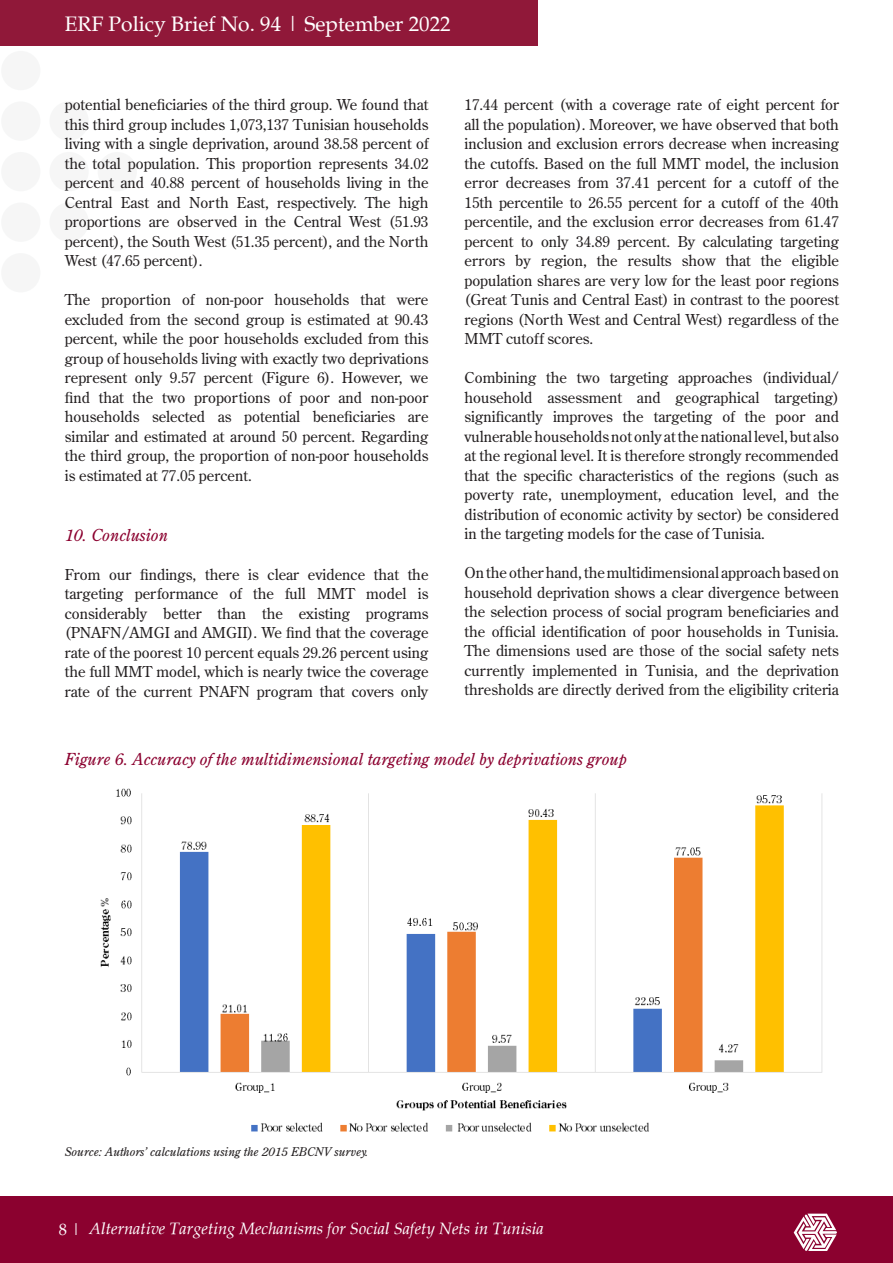
<style>
.page{position:relative;width:893px;height:1263px;background:#fff}
.page>*{position:absolute;margin:0;border:0;box-sizing:border-box;transform-origin:0 0}
.t1{font:21px "Palatia";color:#fff}
.Paragraph_2020{font:italic 16.5px "Century Old Style Std";color:#8b012f}
.t2{font:italic 16.5px "Palatia";color:#fff}
.Paragraph_2020-2{font:15px/19.5px "Century Old Style Std";color:#231f20;text-align:justify}
.t3{font:italic 12px "Century Old Style Std";color:#231f20}
.s1{font-style:normal}
</style>
<div class="page">
<div style="left:0;top:0;width:538px;height:45px;background:#901839"></div>
<div style="left:0;top:1196px;width:893px;height:67px;background:#8b012f"></div>
<svg style="left:794px;top:1213px;width:43px;height:38px"></svg>
<div style="left:1px;top:51px;width:39px;height:39px;background:#f6f6f6;border-radius:50%"></div>
<div style="left:1px;top:101px;width:39px;height:40px;background:#f6f6f6;border-radius:50%"></div>
<div style="left:1px;top:152px;width:39px;height:39px;background:#f6f6f6;border-radius:50%"></div>
<div style="left:1px;top:202px;width:39px;height:40px;background:#f6f6f6;border-radius:50%"></div>
<div style="left:49px;top:101px;width:40px;height:40px;background:#f6f6f6;border-radius:50%"></div>
<div style="left:49px;top:152px;width:40px;height:39px;background:#f6f6f6;border-radius:50%"></div>
<div style="left:49px;top:202px;width:40px;height:40px;background:#f6f6f6;border-radius:50%"></div>
<div style="left:98px;top:152px;width:39px;height:39px;background:#f6f6f6;border-radius:50%"></div>
<img style="left:100px;top:788px;width:723px;height:344px">
<h1 class="t1" style="left:65px;top:11px;width:387px">ERF Policy Brief No. 94 | September 2022</h1>
<p class="Paragraph_2020-2" style="left:65px;top:95px;width:365px">potential beneficiaries of the third group. We found that this third group includes 1,073,137 Tunisian households living with a single deprivation, around 38.58 percent of the total population. This proportion represents 34.02 percent and 40.88 percent of households living in the Central East and North East, respectively. The high proportions are observed in the Central West (51.93 percent), the South West (51.35 percent), and the North West (47.65 percent).</p>
<p class="Paragraph_2020-2" style="left:65px;top:290px;width:365px">The proportion of non-poor households that were excluded from the second group is estimated at 90.43 percent, while the poor households excluded from this group of households living with exactly two deprivations represent only 9.57 percent (Figure 6). However, we find that the two proportions of poor and non-poor households selected as potential beneficiaries are similar and estimated at around 50 percent. Regarding the third group, the proportion of non-poor households is estimated at 77.05 percent.</p>
<p class="Paragraph_2020" style="left:65px;top:524px;width:105px">10. Conclusion</p>
<p class="Paragraph_2020-2" style="left:65px;top:564px;width:365px">From our findings, there is clear evidence that the targeting performance of the full MMT model is considerably better than the existing programs (PNAFN/AMGI and AMGII). We find that the coverage rate of the poorest 10 percent equals 29.26 percent using the full MMT model, which is nearly twice the coverage rate of the current PNAFN program that covers only</p>
<p class="Paragraph_2020-2" style="left:464px;top:95px;width:376px">17.44 percent (with a coverage rate of eight percent for all the population). Moreover, we have observed that both inclusion and exclusion errors decrease when increasing the cutoffs. Based on the full MMT model, the inclusion error decreases from 37.41 percent for a cutoff of the 15th percentile to 26.55 percent for a cutoff of the 40th percentile, and the exclusion error decreases from 61.47 percent to only 34.89 percent. By calculating targeting errors by region, the results show that the eligible population shares are very low for the least poor regions (Great Tunis and Central East) in contrast to the poorest regions (North West and Central West) regardless of the MMT cutoff scores.</p>
<p class="Paragraph_2020-2" style="left:464px;top:368px;width:376px">Combining the two targeting approaches (individual/ household assessment and geographical targeting) significantly improves the targeting of the poor and vulnerable households not only at the national level, but also at the regional level. It is therefore strongly recommended that the specific characteristics of the regions (such as poverty rate, unemployment, education level, and the distribution of economic activity by sector) be considered in the targeting models for the case of Tunisia.</p>
<p class="Paragraph_2020-2" style="left:464px;top:563px;width:376px">On the other hand, the multidimensional approach based on household deprivation shows a clear divergence between the selection process of social program beneficiaries and the official identification of poor households in Tunisia.<br>The dimensions used are those of the social safety nets currently implemented in Tunisia, and the deprivation thresholds are directly derived from the eligibility criteria</p>
<p class="Paragraph_2020" style="left:65px;top:749px;width:564px">Figure 6. Accuracy of the multidimensional targeting model by deprivations group</p>
<p class="t3" style="left:65px;top:1144px;width:305px">Source: Authors’ calculations using the 2015 EBCNV survey.</p>
<p class="t2" style="left:59px;top:1218px;width:487px"><span class="s1">8 |</span> Alternative Targeting Mechanisms for Social Safety Nets in Tunisia</p>
</div>
